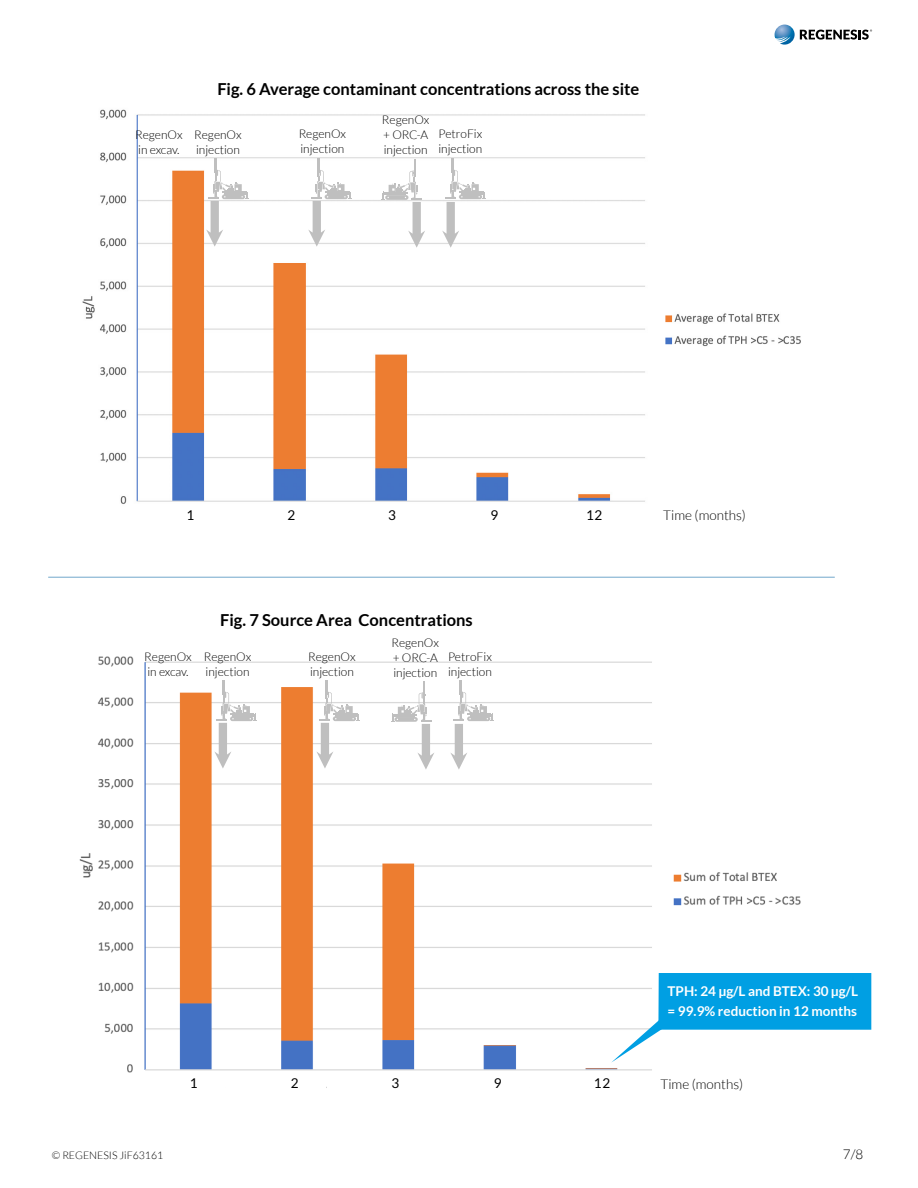
<style>
.page{position:relative;width:918px;height:1188px;background:#fff}
.page>*{position:absolute;margin:0;border:0;box-sizing:border-box;transform-origin:0 0}
.t1{font:700 16.5px "Lato";color:#000}
.t2{font:700 13.5px "Lato";color:#fff}
.Chapter_title{font:300 13.5px "Lato";color:#000}
.Chapter_title-2{font:13.5px "Lato";color:#000}
.t3{font:300 12px "Lato";color:#000}
.Paragraph_Style_2{font:300 10.5px "Lato";color:#000}
</style>
<div class="page">
<img style="left:79px;top:656px;width:722px;height:432px">
<img style="left:82px;top:109px;width:719px;height:395px">
<hr style="left:48px;top:577px;width:787px;height:1px;background:#0063a3">
<div style="left:163px;top:1077px;width:62px;height:23px;background:#fff"></div>
<div style="left:264px;top:1077px;width:62px;height:23px;background:#fff"></div>
<div style="left:351px;top:1077px;width:90px;height:38px;background:#fff"></div>
<div style="left:467px;top:1077px;width:62px;height:23px;background:#fff"></div>
<div style="left:566px;top:1077px;width:72px;height:23px;background:#fff"></div>
<div style="left:661px;top:1078px;width:153px;height:33px;background:#fff"></div>
<svg style="left:775px;top:25px;width:97px;height:20px"></svg>
<svg style="left:442px;top:158px;width:43px;height:90px"></svg>
<svg style="left:382px;top:159px;width:43px;height:89px"></svg>
<svg style="left:308px;top:158px;width:43px;height:89px"></svg>
<svg style="left:206px;top:158px;width:42px;height:89px"></svg>
<svg style="left:450px;top:680px;width:44px;height:90px"></svg>
<svg style="left:391px;top:681px;width:43px;height:89px"></svg>
<svg style="left:316px;top:680px;width:43px;height:89px"></svg>
<svg style="left:214px;top:680px;width:43px;height:89px"></svg>
<svg style="left:611px;top:973px;width:260px;height:90px"></svg>
<p class="t3" style="left:135px;top:129px;width:49px">RegenOx</p>
<p class="t3" style="left:138px;top:144px;width:43px">in excav.</p>
<p class="t1" style="left:217px;top:80px;width:424px">Fig. 6 Average contaminant concentrations across the site</p>
<p class="t3" style="left:194px;top:129px;width:49px">RegenOx</p>
<p class="t3" style="left:196px;top:144px;width:45px">injection</p>
<p class="t3" style="left:299px;top:128px;width:49px">RegenOx</p>
<p class="t3" style="left:300px;top:143px;width:45px">injection</p>
<p class="t3" style="left:382px;top:114px;width:49px">RegenOx</p>
<p class="t3" style="left:383px;top:129px;width:47px">+ ORC-A</p>
<p class="t3" style="left:384px;top:144px;width:45px">injection</p>
<p class="t3" style="left:438px;top:128px;width:45px">PetroFix</p>
<p class="t3" style="left:438px;top:143px;width:45px">injection</p>
<p class="Chapter_title-2" style="left:186px;top:508px;width:9px">1</p>
<p class="Chapter_title-2" style="left:287px;top:508px;width:9px">2</p>
<p class="Chapter_title-2" style="left:388px;top:508px;width:9px">3</p>
<p class="Chapter_title-2" style="left:490px;top:508px;width:9px">9</p>
<p class="Chapter_title-2" style="left:586px;top:508px;width:18px">12</p>
<p class="Chapter_title" style="left:663px;top:508px;width:84px">Time (months)</p>
<p class="t3" style="left:144px;top:651px;width:49px">RegenOx</p>
<p class="t3" style="left:147px;top:666px;width:43px">in excav.</p>
<p class="t1" style="left:220px;top:610px;width:254px">Fig. 7 Source Area Concentrations</p>
<p class="t3" style="left:204px;top:651px;width:49px">RegenOx</p>
<p class="t3" style="left:206px;top:666px;width:45px">injection</p>
<p class="t3" style="left:308px;top:651px;width:49px">RegenOx</p>
<p class="t3" style="left:310px;top:666px;width:45px">injection</p>
<p class="t3" style="left:392px;top:637px;width:49px">RegenOx</p>
<p class="t3" style="left:393px;top:652px;width:47px">+ ORC-A</p>
<p class="t3" style="left:393px;top:667px;width:45px">injection</p>
<p class="t3" style="left:448px;top:651px;width:45px">PetroFix</p>
<p class="t3" style="left:448px;top:666px;width:45px">injection</p>
<p class="t2" style="left:668px;top:984px;width:192px">TPH: 24 μg/L and BTEX: 30 μg/L</p>
<p class="t2" style="left:668px;top:1003px;width:191px">= 99.9% reduction in 12 months</p>
<p class="Paragraph_Style_2" style="left:52px;top:1150px;width:113px">© REGENESIS JiF63161</p>
<p class="Chapter_title-2" style="left:190px;top:1075px;width:9px">1</p>
<p class="Chapter_title-2" style="left:291px;top:1075px;width:9px">2</p>
<p class="Chapter_title-2" style="left:392px;top:1075px;width:9px">3</p>
<p class="Chapter_title-2" style="left:494px;top:1075px;width:9px">9</p>
<p class="Chapter_title-2" style="left:594px;top:1075px;width:18px">12</p>
<p class="Chapter_title" style="left:661px;top:1077px;width:84px">Time (months)</p>
<p class="Chapter_title" style="left:843px;top:1147px;width:22px">7/8</p>
</div>
